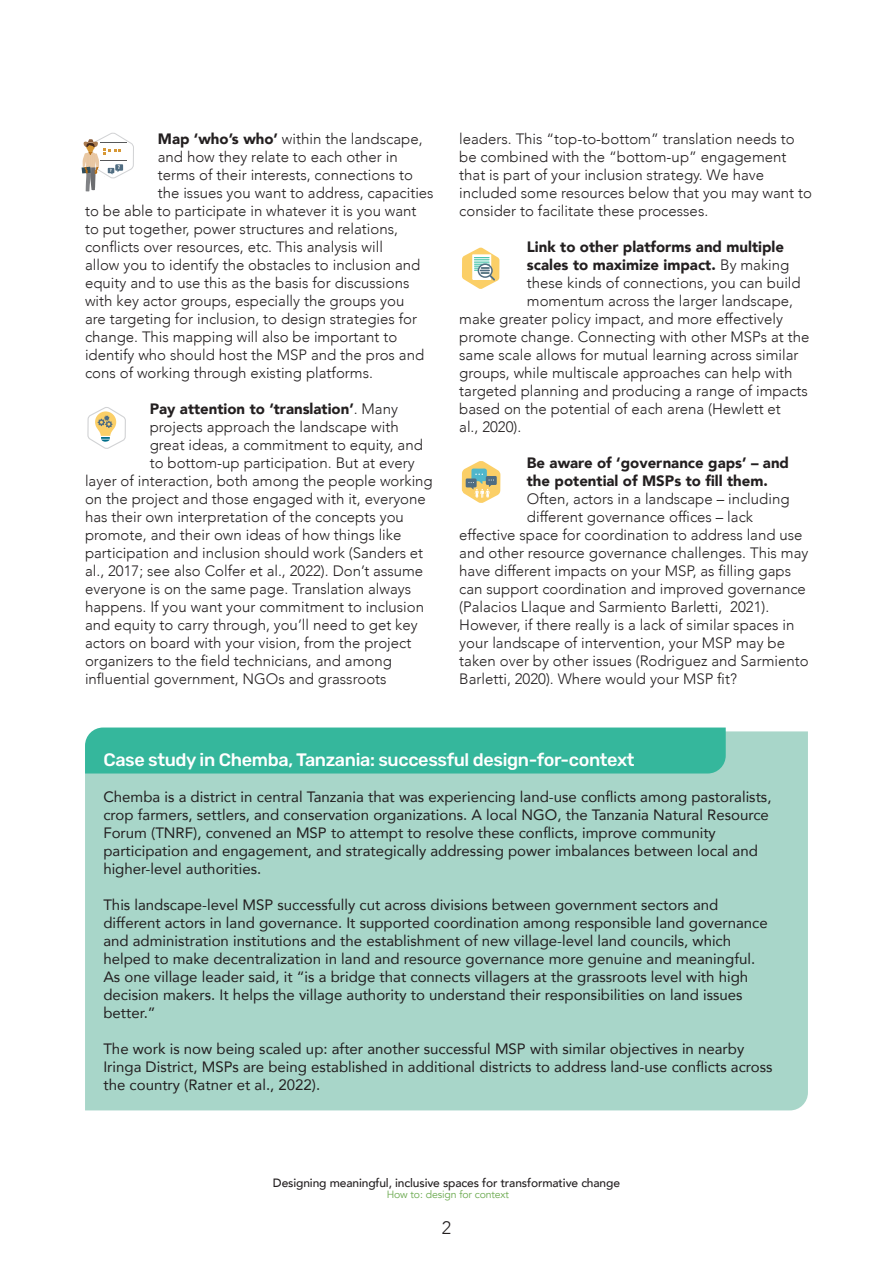
<style>
.page{position:relative;width:893px;height:1263px;background:#fff}
.page>*{position:absolute;margin:0;border:0;box-sizing:border-box;transform-origin:0 0}
.Table_Tittle{font:500 18px "Rubik";letter-spacing:-.02em;color:#fff}
.t1{font:300 18px "Avenir";color:#231f20}
.Body{font:300 15px/18px "Avenir";color:#231f20}
.Table_text{font:15px/18px "Avenir";color:#231f20}
.Body-2{font:900 15px "Avenir";color:#231f20}
.t2{font:500 12px "Avenir";letter-spacing:-.01em;color:#231f20}
.t3{font:10.5px "Avenir";letter-spacing:-.01em;color:#6aa94e}
.t4{font:700 5.55px "Myriad Pro";color:#fff}
.t5{font:700 4.65px "Myriad Pro";color:#fff}
.s1{font-weight:900}
.s2{font-weight:300}
</style>
<div class="page">
<div style="left:85px;top:731px;width:723px;height:379px;background:#a8d6c9"></div>
<div style="left:85px;top:727px;width:641px;height:46px;background:#35b79c"></div>
<svg style="left:82px;top:132px;width:52px;height:60px"></svg>
<svg style="left:87px;top:407px;width:39px;height:42px"></svg>
<svg style="left:462px;top:247px;width:38px;height:42px"></svg>
<svg style="left:461px;top:461px;width:40px;height:42px"></svg>
<p class="Body" style="left:158px;top:130px;width:266px"><span class="s1">Map ‘who’s who’</span> within the landscape,</p>
<p class="Body" style="left:158px;top:148px;width:241px">and how they relate to each other in</p>
<p class="Body" style="left:158px;top:166px;width:257px">terms of their interests, connections to</p>
<p class="Body" style="left:158px;top:184px;width:277px">the issues you want to address, capacities</p>
<p class="Body" style="left:85px;top:202px;width:333px">to be able to participate in whatever it is you want</p>
<p class="Body" style="left:85px;top:220px;width:315px">to put together, power structures and relations,</p>
<p class="Body" style="left:85px;top:238px;width:299px">conflicts over resources, etc. This analysis will</p>
<p class="Body" style="left:85px;top:256px;width:337px">allow you to identify the obstacles to inclusion and</p>
<p class="Body" style="left:85px;top:274px;width:326px">equity and to use this as the basis for discussions</p>
<p class="Body" style="left:85px;top:292px;width:321px">with key actor groups, especially the groups you</p>
<p class="Body" style="left:85px;top:310px;width:334px">are targeting for inclusion, to design strategies for</p>
<p class="Body" style="left:85px;top:328px;width:314px">change. This mapping will also be important to</p>
<p class="Body" style="left:85px;top:346px;width:341px">identify who should host the MSP and the pros and</p>
<p class="Body" style="left:85px;top:364px;width:289px">cons of working through existing platforms.</p>
<p class="Body-2" style="left:150px;top:396px;width:250px">Pay attention to ‘translation’<span class="s2">. Many</span></p>
<p class="Body" style="left:150px;top:418px;width:251px">projects approach the landscape with</p>
<p class="Body" style="left:150px;top:436px;width:275px">great ideas, a commitment to equity, and</p>
<p class="Body" style="left:150px;top:454px;width:266px">to bottom-up participation. But at every</p>
<p class="Body" style="left:85px;top:472px;width:349px">layer of interaction, both among the people working</p>
<p class="Body" style="left:85px;top:490px;width:342px">on the project and those engaged with it, everyone</p>
<p class="Body" style="left:85px;top:508px;width:320px">has their own interpretation of the concepts you</p>
<p class="Body" style="left:85px;top:526px;width:318px">promote, and their own ideas of how things like</p>
<p class="Body" style="left:85px;top:544px;width:340px">participation and inclusion should work (Sanders et</p>
<p class="Body" style="left:85px;top:562px;width:340px">al., 2017; see also Colfer et al., 2022). Don’t assume</p>
<p class="Body" style="left:85px;top:580px;width:328px">everyone is on the same page. Translation always</p>
<p class="Body" style="left:85px;top:598px;width:341px">happens. If you want your commitment to inclusion</p>
<p class="Body" style="left:85px;top:616px;width:334px">and equity to carry through, you’ll need to get key</p>
<p class="Body" style="left:85px;top:634px;width:328px">actors on board with your vision, from the project</p>
<p class="Body" style="left:85px;top:652px;width:308px">organizers to the field technicians, and among</p>
<p class="Body" style="left:85px;top:670px;width:303px">influential government, NGOs and grassroots</p>
<p class="t4" style="left:118px;top:164px;width:4px">?</p>
<p class="t5" style="left:110px;top:168px;width:4px">?</p>
<p class="t4" style="left:254px;top:322px;width:4px">?</p>
<p class="Body" style="left:459px;top:130px;width:354px">leaders. This “top-to-bottom” translation needs to be combined with the “bottom-up” engagement that is part of your inclusion strategy. We have included some resources below that you may want to consider to facilitate these processes.</p>
<p class="Body-2" style="left:527px;top:234px;width:259px">Link to other platforms and multiple</p>
<p class="Body-2" style="left:527px;top:252px;width:264px">scales to maximize impact. <span class="s2">By making</span></p>
<p class="Body" style="left:527px;top:274px;width:275px">these kinds of connections, you can build</p>
<p class="Body" style="left:527px;top:292px;width:268px">momentum across the larger landscape,</p>
<p class="Body" style="left:459px;top:310px;width:325px">make greater policy impact, and more effectively</p>
<p class="Body" style="left:459px;top:328px;width:352px">promote change. Connecting with other MSPs at the</p>
<p class="Body" style="left:459px;top:346px;width:341px">same scale allows for mutual learning across similar</p>
<p class="Body" style="left:459px;top:364px;width:335px">groups, while multiscale approaches can help with</p>
<p class="Body" style="left:459px;top:382px;width:350px">targeted planning and producing a range of impacts</p>
<p class="Body" style="left:459px;top:400px;width:323px">based on the potential of each arena (Hewlett et</p>
<p class="Body" style="left:459px;top:418px;width:64px">al., 2020).</p>
<p class="Body-2" style="left:527px;top:450px;width:264px">Be aware of ‘governance gaps’ – and</p>
<p class="Body-2" style="left:527px;top:468px;width:243px">the potential of MSPs to fill them.</p>
<p class="Body" style="left:527px;top:490px;width:264px">Often, actors in a landscape – including</p>
<p class="Body" style="left:527px;top:508px;width:228px">different governance offices – lack</p>
<p class="Body" style="left:459px;top:526px;width:345px">effective space for coordination to address land use</p>
<p class="Body" style="left:459px;top:544px;width:351px">and other resource governance challenges. This may</p>
<p class="Body" style="left:459px;top:562px;width:333px">have different impacts on your MSP, as filling gaps</p>
<p class="Body" style="left:459px;top:580px;width:348px">can support coordination and improved governance</p>
<p class="Body" style="left:459px;top:598px;width:311px">(Palacios Llaque and Sarmiento Barletti, 2021).</p>
<p class="Body" style="left:459px;top:616px;width:337px">However, if there really is a lack of similar spaces in</p>
<p class="Body" style="left:459px;top:634px;width:327px">your landscape of intervention, your MSP may be</p>
<p class="Body" style="left:459px;top:652px;width:351px">taken over by other issues (Rodriguez and Sarmiento</p>
<p class="Body" style="left:459px;top:670px;width:279px">Barletti, 2020). Where would your MSP fit?</p>
<p class="Table_Tittle" style="left:103px;top:749px;width:533px">Case study in Chemba, Tanzania: successful design-for-context</p>
<p class="Table_text" style="left:103px;top:787px;width:670px">Chemba is a district in central Tanzania that was experiencing land-use conflicts among pastoralists, crop farmers, settlers, and conservation organizations. A local NGO, the Tanzania Natural Resource Forum (TNRF), convened an MSP to attempt to resolve these conflicts, improve community participation and engagement, and strategically addressing power imbalances between local and higher-level authorities.</p>
<p class="Table_text" style="left:103px;top:895px;width:666px">This landscape-level MSP successfully cut across divisions between government sectors and different actors in land governance. It supported coordination among responsible land governance and administration institutions and the establishment of new village-level land councils, which helped to make decentralization in land and resource governance more genuine and meaningful.<br>As one village leader said, it “is a bridge that connects villagers at the grassroots level with high decision makers. It helps the village authority to understand their responsibilities on land issues better.”</p>
<p class="Table_text" style="left:103px;top:1039px;width:671px">The work is now being scaled up: after another successful MSP with similar objectives in nearby<br>Iringa District, MSPs are being established in additional districts to address land-use conflicts across the country (Ratner et al., 2022).</p>
<p class="t2" style="left:273px;top:1172px;width:349px">Designing meaningful, inclusive spaces for transformative change</p>
<p class="t3" style="left:387px;top:1188px;width:124px">How to: design for context</p>
<p class="t1" style="left:442px;top:1217px;width:11px">2</p>
</div>
